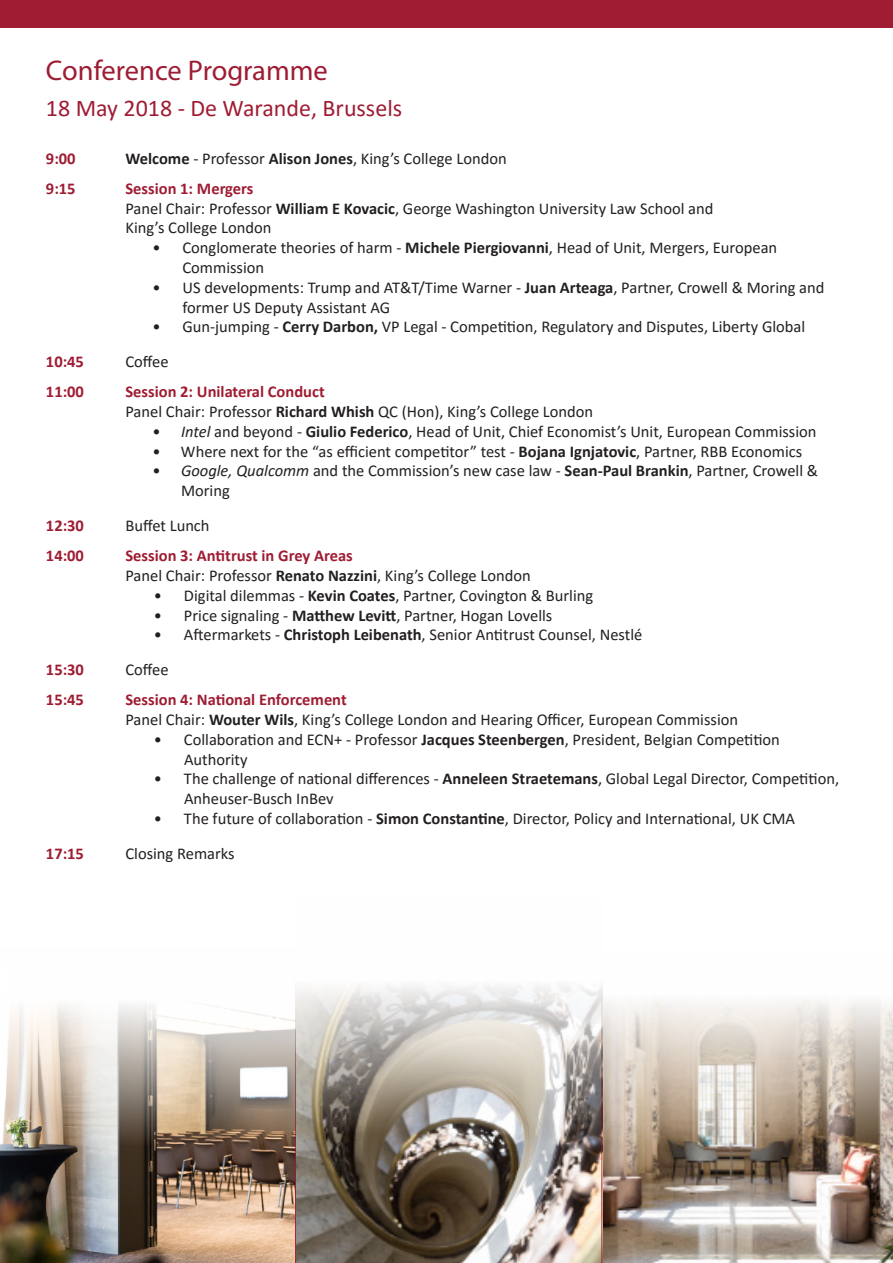
<style>
.page{position:relative;width:893px;height:1263px;background:#fff}
.page>*{position:absolute;margin:0;border:0;box-sizing:border-box;transform-origin:0 0}
.t1{font:28.5px "Myriad Pro";color:#9e1c33}
.t2{font:24px "Calibri";color:#9f1c33}
.t3{font:16.5px/19.8px "Calibri";color:#231f20}
.t4{font:700 16.5px "Calibri";color:#9f1c33}
.t5{font:700 16.5px "Calibri";color:#9e1c33}
.s1{font-weight:700}
.s2{font-style:italic}
.s3{font-weight:700;color:#9f1c33}
</style>
<div class="page">
<img style="left:603px;top:1000px;width:290px;height:263px">
<img style="left:296px;top:985px;width:306px;height:278px">
<img style="left:0;top:1005px;width:295px;height:258px">
<div style="left:0;top:0;width:893px;height:28px;background:#9f1c33"></div>
<hr style="left:295px;top:878px;width:1px;height:385px;background:#9f1c33">
<hr style="left:602px;top:878px;width:1px;height:385px;background:#9f1c33">
<p class="t1" style="left:46px;top:53px;width:283px">Conference Programme</p>
<p class="t2" style="left:46px;top:92px;width:358px">18 May 2018 - De Warande, Brussels</p>
<p class="t5" style="left:46px;top:147px;width:31px">9:00</p>
<p class="t3" style="left:125px;top:148px;width:383px"><span class="s1">Welcome</span> - Professor <span class="s1">Alison Jones</span>, King’s College London</p>
<p class="t4" style="left:46px;top:177px;width:31px">9:15</p>
<p class="t4" style="left:125px;top:177px;width:130px">Session 1: Mergers</p>
<p class="t3" style="left:125px;top:198px;width:589px">Panel Chair: Professor <span class="s1">William E Kovacic</span>, George Washington University Law School and<br>King’s College London</p>
<p class="t3" style="left:182px;top:237px;width:596px;text-indent:-30px">• Conglomerate theories of harm - <span class="s1">Michele Piergiovanni</span>, Head of Unit, Mergers, European<br>Commission</p>
<p class="t3" style="left:182px;top:277px;width:643px;text-indent:-30px">• US developments: Trump and AT&amp;T/Time Warner - <span class="s1">Juan Arteaga</span>, Partner, Crowell &amp; Moring and former US Deputy Assistant AG</p>
<p class="t3" style="left:152px;top:317px;width:654px">• Gun-jumping - <span class="s1">Cerry Darbon,</span> VP Legal - Competition, Regulatory and Disputes, Liberty Global</p>
<p class="t5" style="left:46px;top:350px;width:40px">10:45</p>
<p class="t3" style="left:125px;top:351px;width:45px">Coffee</p>
<p class="t4" style="left:46px;top:380px;width:40px">11:00</p>
<p class="t4" style="left:125px;top:380px;width:201px">Session 2: Unilateral Conduct</p>
<p class="t3" style="left:125px;top:401px;width:469px">Panel Chair: Professor <span class="s1">Richard Whish</span> QC (Hon), King’s College London</p>
<p class="t3" style="left:152px;top:421px;width:665px">• <span class="s2">Intel</span> and beyond - <span class="s1">Giulio Federico</span>, Head of Unit, Chief Economist’s Unit, European Commission</p>
<p class="t3" style="left:152px;top:441px;width:651px">• Where next for the “as efficient competitor” test - <span class="s1">Bojana Ignjatovic</span>, Partner, RBB Economics</p>
<p class="t3" style="left:181px;top:461px;width:639px;text-indent:-28px">• <span class="s2">Google, Qualcomm</span> and the Commission’s new case law - <span class="s1">Sean-Paul Brankin</span>, Partner, Crowell &amp;<br>Moring</p>
<p class="t5" style="left:46px;top:514px;width:40px">12:30</p>
<p class="t3" style="left:125px;top:515px;width:86px">Buffet Lunch</p>
<p class="t4" style="left:46px;top:544px;width:40px">14:00</p>
<p class="t3" style="left:125px;top:545px;width:407px"><span class="s3">Session 3: Antitrust in Grey Areas<br></span>Panel Chair: Professor <span class="s1">Renato Nazzini</span>, King’s College London</p>
<p class="t3" style="left:154px;top:585px;width:441px">• Digital dilemmas - <span class="s1">Kevin Coates</span>, Partner, Covington &amp; Burling</p>
<p class="t3" style="left:154px;top:605px;width:400px">• Price signaling - <span class="s1">Matthew Levitt</span>, Partner, Hogan Lovells</p>
<p class="t3" style="left:154px;top:624px;width:490px">• Aftermarkets - <span class="s1">Christoph Leibenath</span>, Senior Antitrust Counsel, Nestlé</p>
<p class="t5" style="left:46px;top:658px;width:40px">15:30</p>
<p class="t3" style="left:125px;top:659px;width:45px">Coffee</p>
<p class="t4" style="left:46px;top:688px;width:40px">15:45</p>
<p class="t4" style="left:125px;top:688px;width:223px">Session 4: National Enforcement</p>
<p class="t3" style="left:125px;top:709px;width:614px">Panel Chair: <span class="s1">Wouter Wils</span>, King’s College London and Hearing Officer, European Commission</p>
<p class="t3" style="left:184px;top:729px;width:597px;text-indent:-30px">• Collaboration and ECN+ - Professor <span class="s1">Jacques Steenbergen</span>, President, Belgian Competition<br>Authority</p>
<p class="t3" style="left:184px;top:768px;width:657px;text-indent:-30px">• The challenge of national differences - <span class="s1">Anneleen Straetemans</span>, Global Legal Director, Competition,<br>Anheuser-Busch InBev</p>
<p class="t3" style="left:154px;top:808px;width:643px">• The future of collaboration - <span class="s1">Simon Constantine</span>, Director, Policy and International, UK CMA</p>
<p class="t5" style="left:46px;top:841px;width:40px">17:15</p>
<p class="t3" style="left:125px;top:843px;width:111px">Closing Remarks</p>
</div>
